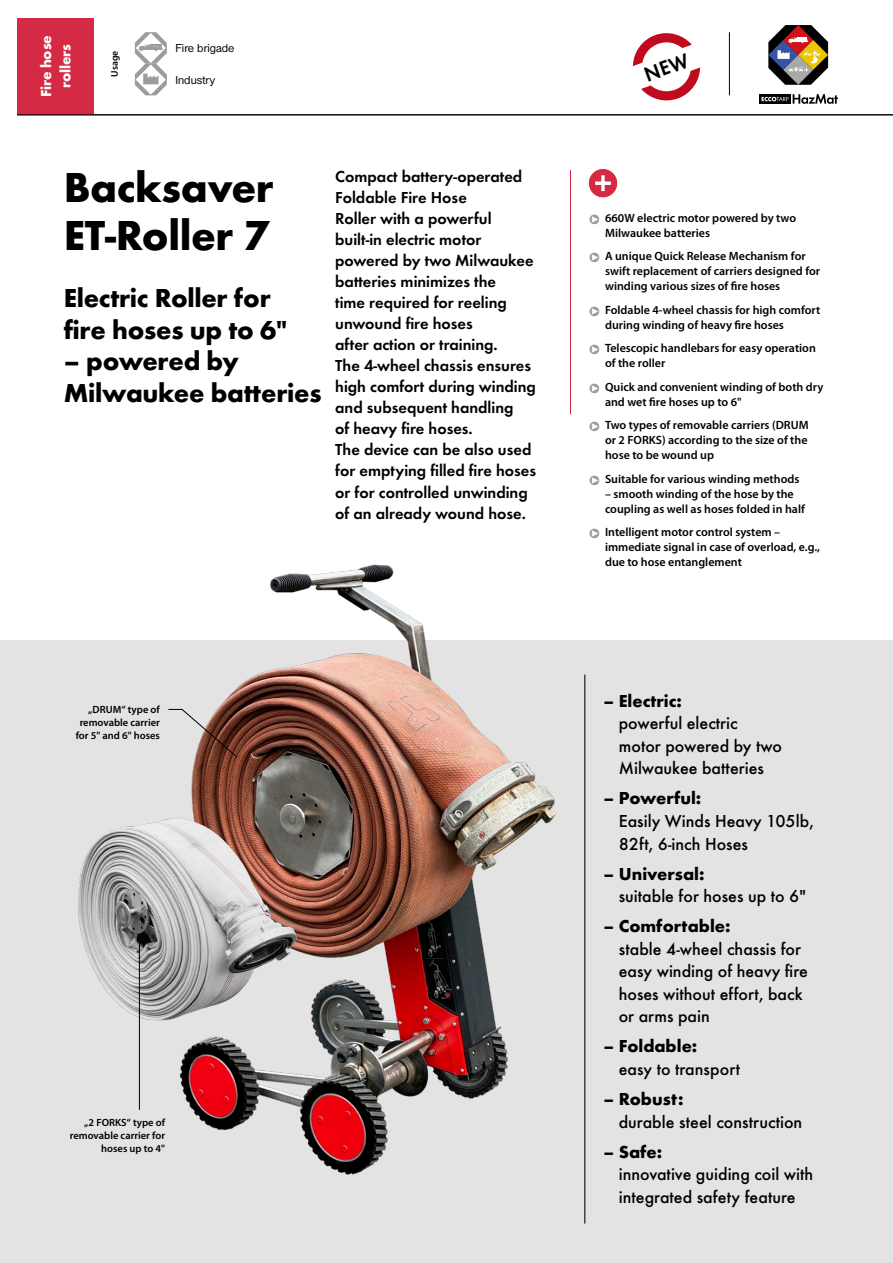
<style>
.page{position:relative;width:893px;height:1263px;background:#fff}
.page>*{position:absolute;margin:0;border:0;box-sizing:border-box;transform-origin:0 0}
._2018_H1{font:700 43.5px/48px "Futura TOT";letter-spacing:-.01em;color:#000}
._2018_H1-2{font:700 27px/31.5px "Futura TOT";letter-spacing:-.01em;color:#000}
._2018_vykrik_foto{font:500 18px/22.5px "Futura TOT";color:#000}
._2018_perex{font:600 16.5px/21px "Futura TOT";color:#000}
.t1{font:700 15px/19.5px "Futura TOT";letter-spacing:-.01em;color:#fff;text-align:center}
.t2{font:600 12px/15px "Myriad Pro";color:#000}
._2018_zahlavi_aplikace{font:12px "Nimbus Sans DOT";color:#000}
._2018_popiska{font:600 10.5px/12.8px "Myriad Pro";color:#000;text-align:right}
.t3{font:600 9.75px "Myriad Pro";color:#000}
.s1{color:#9c9c9c}
.s2{font-weight:700}
</style>
<div class="page">
<div style="left:0;top:640px;width:893px;height:623px;background:#e3e3e3"></div>
<hr style="left:584px;top:674px;width:1px;height:549px;background:#000">
<img style="left:138px;top:564px;width:448px;height:633px">
<img style="left:78px;top:810px;width:227px;height:222px">
<svg style="left:168px;top:709px;width:70px;height:49px"></svg>
<hr style="left:139px;top:943px;width:1px;height:167px;background:#000">
<div style="left:17px;top:18px;width:77px;height:96px;background:#d52a43"></div>
<hr style="left:17px;top:114px;width:876px;height:1px;background:#000">
<hr style="left:570px;top:170px;width:1px;height:244px;background:#d52a43">
<svg style="left:588px;top:168px;width:30px;height:30px"></svg>
<div style="left:588px;top:168px;width:30px;height:30px;border:1px solid #fff;border-radius:50%"></div>
<svg style="left:594px;top:174px;width:18px;height:18px"></svg>
<svg style="left:135px;top:32px;width:32px;height:63px"></svg>
<div style="left:759px;top:94px;width:31px;height:10px;background:#000"></div>
<svg style="left:761px;top:94px;width:77px;height:10px"></svg>
<svg style="left:768px;top:25px;width:60px;height:60px"></svg>
<hr style="left:729px;top:32px;width:1px;height:63px;background:#000">
<svg style="left:633px;top:33px;width:67px;height:68px"></svg>
<p class="t1" style="left:36px;top:97px;width:64px;rotate:-90deg">Fire hose rollers</p>
<p class="t3" style="left:109px;top:77px;width:28px;rotate:-90deg">Usage</p>
<p class="_2018_zahlavi_aplikace" style="left:175px;top:41px;width:61px">Fire brigade</p>
<p class="_2018_zahlavi_aplikace" style="left:175px;top:73px;width:41px">Industry</p>
<p class="_2018_H1" style="left:64px;top:163px;width:211px">Backsaver<br>ET-Roller 7</p>
<p class="_2018_H1-2" style="left:64px;top:282px;width:225px">Electric Roller for fire hoses up to 6"</p>
<p class="_2018_H1-2" style="left:64px;top:345px;width:259px">– powered by<br>Milwaukee batteries</p>
<p class="_2018_perex" style="left:335px;top:166px;width:202px">Compact battery-operated<br>Foldable Fire Hose<br>Roller with a powerful built-in electric motor powered by two Milwaukee batteries minimizes the<br>time required for reeling unwound fire hoses<br>after action or training.<br>The 4-wheel chassis ensures high comfort during winding and subsequent handling<br>of heavy fire hoses.<br>The device can be also used for emptying filled fire hoses or for controlled unwinding of an already wound hose.</p>
<p class="_2018_popiska" style="left:76px;top:704px;width:86px">„DRUM“ type of removable carrier for 5" and 6" hoses</p>
<p class="_2018_popiska" style="left:70px;top:1116px;width:97px">„2 FORKS“ type of removable carrier for hoses up to 4"</p>
<p class="t2" style="left:605px;top:210px;width:193px;text-indent:-17px"><span class="s1">❑</span> 660W electric motor powered by two<br>Milwaukee batteries</p>
<p class="t2" style="left:605px;top:249px;width:217px;text-indent:-17px"><span class="s1">❑</span> A unique Quick Release Mechanism for swift replacement of carriers designed for winding various sizes of fire hoses</p>
<p class="t2" style="left:605px;top:302px;width:217px;text-indent:-17px"><span class="s1">❑</span> Foldable 4-wheel chassis for high comfort during winding of heavy fire hoses</p>
<p class="t2" style="left:605px;top:341px;width:212px;text-indent:-17px"><span class="s1">❑</span> Telescopic handlebars for easy operation of the roller</p>
<p class="t2" style="left:605px;top:379px;width:220px;text-indent:-17px"><span class="s1">❑</span> Quick and convenient winding of both dry and wet fire hoses up to 6"</p>
<p class="t2" style="left:605px;top:418px;width:205px;text-align:justify;text-indent:-17px"><span class="s1">❑</span> Two types of removable carriers (DRUM or 2 FORKS) according to the size of the hose to be wound up</p>
<p class="t2" style="left:588px;top:471px;width:213px"><span class="s1">❑</span> Suitable for various winding methods</p>
<p class="t2" style="left:605px;top:486px;width:201px">– smooth winding of the hose by the coupling as well as hoses folded in half</p>
<p class="t2" style="left:605px;top:525px;width:216px;text-indent:-17px"><span class="s1">❑</span> Intelligent motor control system – immediate signal in case of overload, e.g., due to hose entanglement</p>
<p class="_2018_vykrik_foto" style="left:619px;top:689px;width:165px;text-indent:-15px"><span class="s2">– Electric:<br></span>powerful electric motor powered by two<br>Milwaukee batteries</p>
<p class="_2018_vykrik_foto" style="left:619px;top:787px;width:197px;text-indent:-15px"><span class="s2">– Powerful:<br></span>Easily Winds Heavy 105lb,<br>82ft, 6-inch Hoses</p>
<p class="_2018_vykrik_foto" style="left:619px;top:862px;width:189px;text-indent:-15px"><span class="s2">– Universal:<br></span>suitable for hoses up to 6"</p>
<p class="_2018_vykrik_foto" style="left:619px;top:915px;width:191px;text-indent:-15px"><span class="s2">– Comfortable:<br></span>stable 4-wheel chassis for easy winding of heavy fire hoses without effort, back or arms pain</p>
<p class="_2018_vykrik_foto" style="left:619px;top:1035px;width:123px;text-indent:-15px"><span class="s2">– Foldable:<br></span>easy to transport</p>
<p class="_2018_vykrik_foto" style="left:619px;top:1088px;width:185px;text-indent:-15px"><span class="s2">– Robust:<br></span>durable steel construction</p>
<p class="_2018_vykrik_foto" style="left:619px;top:1140px;width:196px;text-indent:-15px"><span class="s2">– Safe:<br></span>innovative guiding coil with integrated safety feature</p>
</div>
